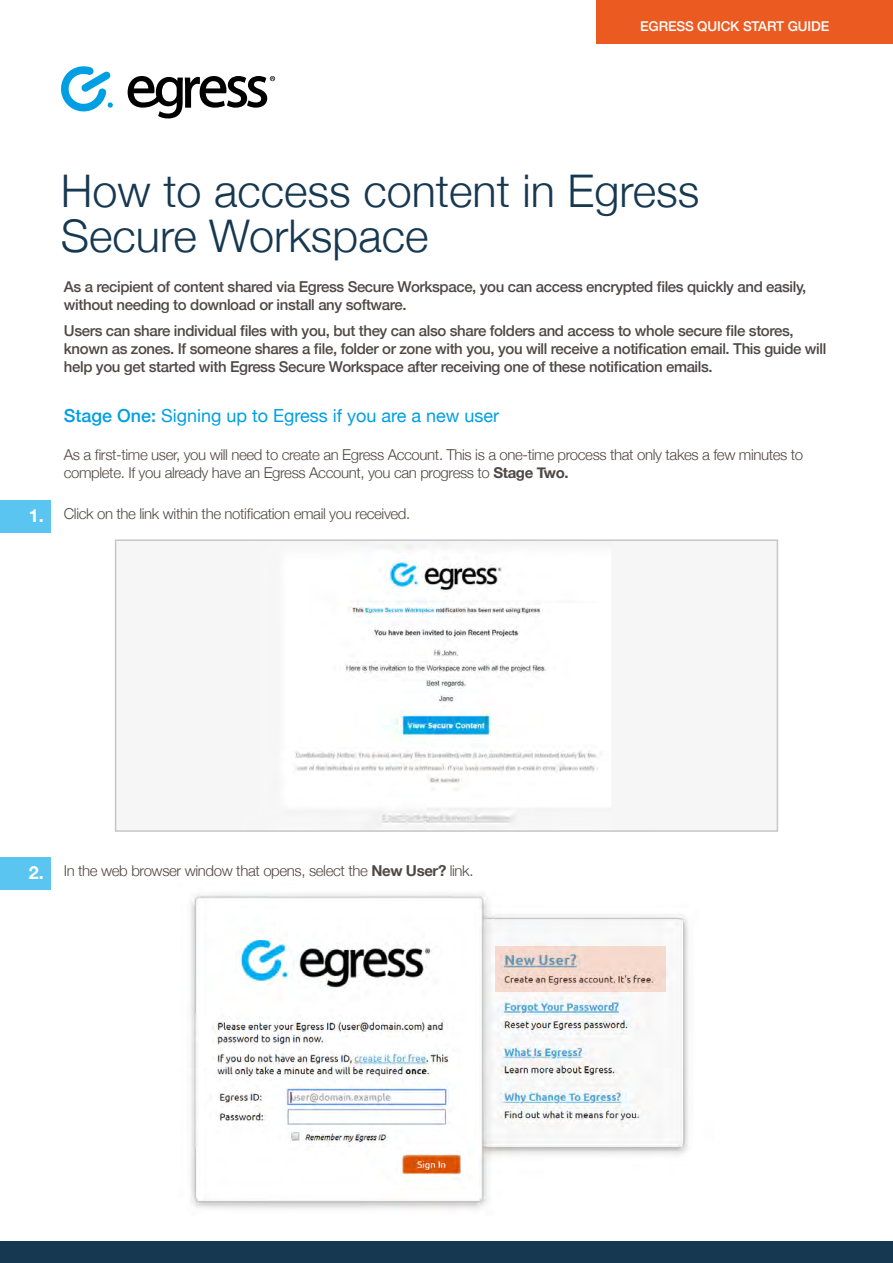
<style>
.page{position:relative;width:893px;height:1263px;background:#fff}
.page>*{position:absolute;margin:0;border:0;box-sizing:border-box;transform-origin:0 0}
.t1{font:300 45px/45px "Helvetica Neue";color:#163850}
.t2{font:18px "Helvetica Neue";color:#009fe3}
.t3{font:500 15px/18px "Helvetica Neue";letter-spacing:-.025em;color:#4f4946}
.t4{font:300 15px/18px "Helvetica Neue";letter-spacing:-.025em;color:#4f4946}
.t5{font:500 13.5px "Helvetica Neue";letter-spacing:-.01em;color:#fff}
.s1{font-weight:500}
.s2{font-weight:700}
.s3{font-weight:700;font-size:18px;color:#fff}
</style>
<div class="page">
<img style="left:190px;top:894px;width:498px;height:316px">
<div style="left:0;top:1241px;width:893px;height:22px;background:#163850"></div>
<div style="left:0;top:500px;width:51px;height:33px;background:#5bc5f2"></div>
<div style="left:0;top:857px;width:51px;height:33px;background:#5bc5f2"></div>
<div style="left:116px;top:540px;width:661px;height:291px;background:#f6f6f6"></div>
<img style="left:296px;top:546px;width:300px;height:277px">
<div style="left:115px;top:539px;width:663px;height:293px;border:2px solid #c6c6c6"></div>
<img style="left:495px;top:946px;width:170px;height:46px">
<svg style="left:128px;top:76px;width:147px;height:42px"></svg>
<svg style="left:61px;top:66px;width:52px;height:46px"></svg>
<div style="left:597px;top:0;width:296px;height:43px;background:#eb5b21"></div>
<p class="t5" style="left:640px;top:15px;width:190px">EGRESS QUICK START GUIDE</p>
<h1 class="t1" style="left:61px;top:165px;width:640px">How to access content in Egress<br>Secure Workspace</h1>
<p class="t3" style="left:64px;top:276px;width:744px">As a recipient of content shared via Egress Secure Workspace, you can access encrypted files quickly and easily, without needing to download or install any software.</p>
<p class="t3" style="left:64px;top:321px;width:764px">Users can share individual files with you, but they can also share folders and access to whole secure file stores, known as zones. If someone shares a file, folder or zone with you, you will receive a notification email. This guide will help you get started with Egress Secure Workspace after receiving one of these notification emails.</p>
<p class="t2" style="left:64px;top:403px;width:437px"><span class="s1">Stage One:</span> Signing up to Egress if you are a new user</p>
<p class="t4" style="left:64px;top:445px;width:741px">As a first-time user, you will need to create an Egress Account. This is a one-time process that only takes a few minutes to complete. If you already have an Egress Account, you can progress to <span class="s2">Stage Two.</span></p>
<p class="t4" style="left:29px;top:503px;width:383px"><span class="s3">1.</span> Click on the link within the notification email you received.</p>
<p class="t4" style="left:29px;top:861px;width:446px"><span class="s3">2.</span> In the web browser window that opens, select the <span class="s2">New User?</span> link.</p>
</div>
